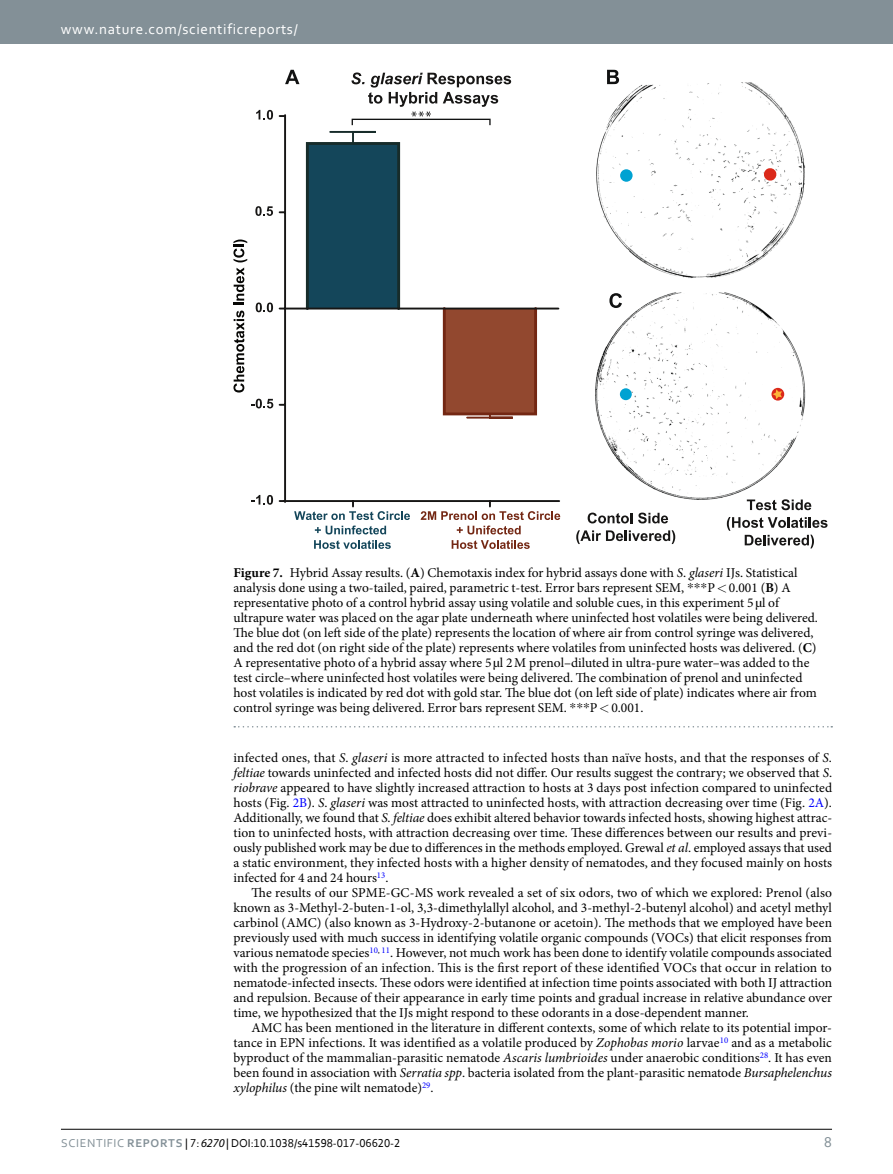
<style>
.page{position:relative;width:893px;height:1174px;background:#fff}
.page>*{position:absolute;margin:0;border:0;box-sizing:border-box;transform-origin:0 0}
.t1{font:15px "Corbel 2";letter-spacing:.045em;color:#fff}
.t2{font:15px "Corbel 2";color:#839097}
.t3{font:13.5px/15px "Minion Pro";color:#000;text-align:justify}
.t4{font:12px "Corbel";color:#000}
.s1{font-weight:700}
.s2{font-style:italic}
.s3{font-family:"STIX General"}
.s4{color:#00f}
.s5{font-family:"Corbel 2";color:#839097}
.s6{font-family:"Corbel Bold 2";color:#839097}
.s7{font-family:"Myriad Pro";font-style:italic}
</style>
<div class="page">
<div style="left:0;top:0;width:893px;height:43px;background:#839097"></div>
<hr style="left:61px;top:1129px;width:771px;height:1px;background:#000">
<img style="left:595px;top:82px;width:211px;height:418px">
<svg style="left:607px;top:70px;width:12px;height:14px"></svg>
<svg style="left:609px;top:293px;width:13px;height:15px"></svg>
<svg style="left:588px;top:512px;width:44px;height:11px"></svg>
<svg style="left:638px;top:512px;width:30px;height:11px"></svg>
<svg style="left:576px;top:530px;width:99px;height:14px"></svg>
<svg style="left:747px;top:499px;width:64px;height:11px"></svg>
<svg style="left:727px;top:517px;width:100px;height:31px"></svg>
<div style="left:307px;top:143px;width:92px;height:165px;background:#14465a"></div>
<div style="left:306px;top:142px;width:94px;height:168px;border:3px solid #172c2a"></div>
<svg style="left:328px;top:130px;width:50px;height:15px"></svg>
<div style="left:444px;top:308px;width:92px;height:106px;background:#92482f"></div>
<div style="left:443px;top:307px;width:94px;height:108px;border:3px solid #732713"></div>
<svg style="left:465px;top:412px;width:50px;height:7px"></svg>
<hr style="left:284px;top:500px;width:275px;height:2px;background:#171615">
<hr style="left:285px;top:307px;width:273px;height:2px;background:#171615">
<svg style="left:251px;top:495px;width:22px;height:10px"></svg>
<svg style="left:251px;top:399px;width:22px;height:9px"></svg>
<svg style="left:256px;top:302px;width:17px;height:10px"></svg>
<svg style="left:255px;top:206px;width:18px;height:10px"></svg>
<svg style="left:256px;top:110px;width:17px;height:10px"></svg>
<hr style="left:284px;top:115px;width:2px;height:387px;background:#171615">
<svg style="left:233px;top:239px;width:14px;height:153px"></svg>
<svg style="left:294px;top:502px;width:116px;height:32px"></svg>
<svg style="left:314px;top:540px;width:77px;height:9px"></svg>
<svg style="left:421px;top:501px;width:139px;height:33px"></svg>
<svg style="left:452px;top:540px;width:78px;height:9px"></svg>
<svg style="left:285px;top:70px;width:14px;height:14px"></svg>
<div style="left:620px;top:169px;width:13px;height:13px;background:#00a2d2;border-radius:50%"></div>
<svg style="left:763px;top:167px;width:14px;height:14px"></svg>
<div style="left:620px;top:388px;width:12px;height:12px;background:#00a2d2;border-radius:50%"></div>
<svg style="left:771px;top:388px;width:13px;height:12px"></svg>
<svg style="left:773px;top:389px;width:9px;height:10px"></svg>
<div style="left:352px;top:119px;width:139px;height:7px;border:1px solid #111212"></div>
<svg style="left:351px;top:72px;width:160px;height:45px"></svg>
<svg style="left:234px;top:726px;width:598px;height:1px"></svg>
<p class="t1" style="left:61px;top:19px;width:238px">www.nature.com/scientificreports/</p>
<p class="t3" style="left:233px;top:565px;width:586px;text-align:left"><span class="s1">Figure 7.</span> Hybrid Assay results. (<span class="s1">A</span>) Chemotaxis index for hybrid assays done with <span class="s2">S</span>. <span class="s2">glaseri</span> IJs. Statistical analysis done using a two-tailed, paired, parametric t-test. Error bars represent SEM, <span class="s3">***</span>P 0.001 (<span class="s1">B</span>) A representative photo of a control hybrid assay using volatile and soluble cues, in this experiment 5 <span class="s3">µ</span>l of ultrapure water was placed on the agar plate underneath where uninfected host volatiles were being delivered.<br>The blue dot (on left side of the plate) represents the location of where air from control syringe was delivered, and the red dot (on right side of the plate) represents where volatiles from uninfected hosts was delivered. (<span class="s1">C</span>)<br>A representative photo of a hybrid assay where 5 <span class="s3">µ</span>l 2M prenol–diluted in ultra-pure water–was added to the test circle–where uninfected host volatiles were being delivered. The combination of prenol and uninfected host volatiles is indicated by red dot with gold star. The blue dot (on left side of plate) indicates where air from control syringe was being delivered. Error bars represent SEM. <span class="s3">***</span>P 0.001.</p>
<p class="t3" style="left:233px;top:750px;width:600px">infected ones, that <span class="s2">S</span>. <span class="s2">glaseri</span> is more attracted to infected hosts than naïve hosts, and that the responses of <span class="s2">S</span>. <span class="s2">feltiae</span> towards uninfected and infected hosts did not differ. Our results suggest the contrary; we observed that <span class="s2">S</span>. <span class="s2">riobrave</span> appeared to have slightly increased attraction to hosts at 3 days post infection compared to uninfected hosts (Fig. <span class="s4">2B</span>). <span class="s2">S</span>. <span class="s2">glaseri</span> was most attracted to uninfected hosts, with attraction decreasing over time (Fig. <span class="s4">2A</span>).<br>Additionally, we found that <span class="s2">S</span>. <span class="s2">feltiae</span> does exhibit altered behavior towards infected hosts, showing highest attrac&shy;tion to uninfected hosts, with attraction decreasing over time. These differences between our results and previ&shy;ously published work may be due to differences in the methods employed. Grewal <span class="s2">et al</span>. employed assays that used a static environment, they infected hosts with a higher density of nematodes, and they focused mainly on hosts infected for 4 and 24 hours<sup>13</sup>.</p>
<p class="t3" style="left:233px;top:885px;width:600px;text-indent:18px">The results of our SPME-GC-MS work revealed a set of six odors, two of which we explored: Prenol (also known as 3-Methyl-2-buten-1-ol, 3,3-dimethylallyl alcohol, and 3-methyl-2-butenyl alcohol) and acetyl methyl carbinol (AMC) (also known as 3-Hydroxy-2-butanone or acetoin). The methods that we employed have been previously used with much success in identifying volatile organic compounds (VOCs) that elicit responses from various nematode species<sup>10</sup><sup>,</sup> <sup>11</sup>. However, not much work has been done to identify volatile compounds associated with the progression of an infection. This is the first report of these identified VOCs that occur in relation to nematode-infected insects. These odors were identified at infection time points associated with both IJ attraction and repulsion. Because of their appearance in early time points and gradual increase in relative abundance over time, we hypothesized that the IJs might respond to these odorants in a dose-dependent manner.</p>
<p class="t3" style="left:233px;top:1020px;width:600px;text-indent:18px">AMC has been mentioned in the literature in different contexts, some of which relate to its potential impor&shy;tance in EPN infections. It was identified as a volatile produced by <span class="s2">Zophobas morio</span> larvae<sup>10</sup> and as a metabolic byproduct of the mammalian-parasitic nematode <span class="s2">Ascaris lumbrioides</span> under anaerobic conditions<sup>28</sup>. It has even been found in association with <span class="s2">Serratia spp</span>. bacteria isolated from the plant-parasitic nematode <span class="s2">Bursaphelenchus xylophilus</span> (the pine wilt nematode)<sup>29</sup>.</p>
<p class="t4" style="left:61px;top:1135px;width:341px"><span class="s5">Scientific</span> <span class="s6">REPORTS</span> | 7: <span class="s7">6270</span> | DOI:10.1038/s41598-017-06620-2</p>
<p class="t2" style="left:824px;top:1132px;width:9px">8</p>
</div>
